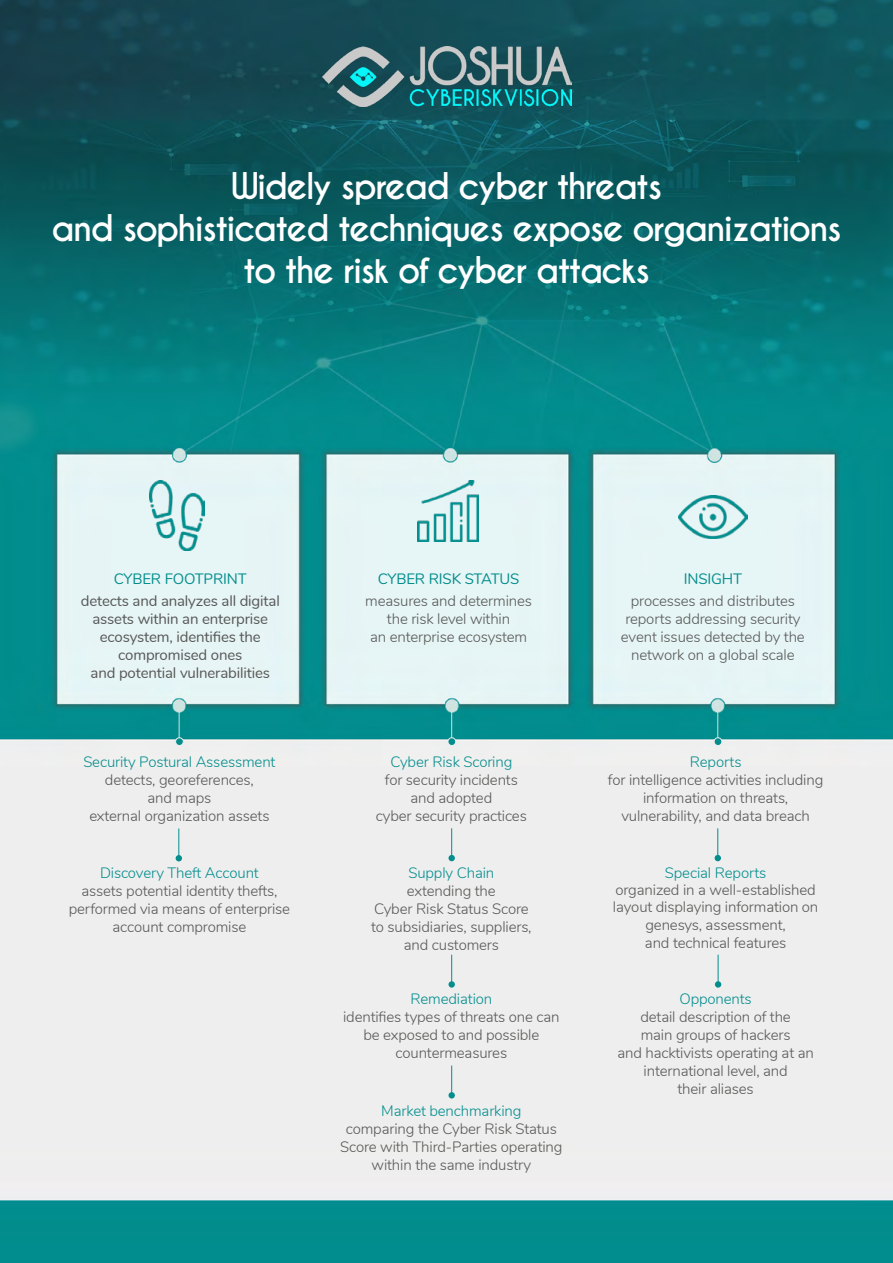
<style>
.page{position:relative;width:893px;height:1263px;background:#fff}
.page>*{position:absolute;margin:0;border:0;box-sizing:border-box;transform-origin:0 0}
.t1{font:700 34.5px/42px "Caviar Dreams";letter-spacing:-.05em;color:#fff;text-align:center}
.t2{font:300 15px/18px "Nunito";letter-spacing:-.01em;color:#575756;text-align:center}
.t3{font:300 15px "Nunito";letter-spacing:-.01em;color:#038d8d}
.t4{font:15px/18px "Nunito";letter-spacing:-.01em;color:#575756;text-align:center}
.t5{font:15px "Nunito";letter-spacing:-.01em;color:#038d8d}
</style>
<div class="page">
<img style="left:0;top:0;width:893px;height:1263px">
<img style="left:322px;top:47px;width:249px;height:59px">
<img style="left:149px;top:481px;width:56px;height:70px">
<img style="left:418px;top:481px;width:60px;height:61px">
<img style="left:678px;top:496px;width:70px;height:42px">
<hr style="left:179px;top:712px;width:1px;height:30px;background:#cde3e2">
<div style="left:176px;top:738px;width:7px;height:7px;background:#038d8d;border-radius:50%"></div>
<div style="left:175px;top:737px;width:9px;height:9px;border:1px solid #eee;border-radius:50%"></div>
<hr style="left:178px;top:828px;width:1px;height:30px;background:#038d8d">
<svg style="left:176px;top:855px;width:6px;height:6px"></svg>
<hr style="left:451px;top:712px;width:1px;height:30px;background:#cde3e2">
<hr style="left:717px;top:712px;width:1px;height:30px;background:#cde3e2">
<hr style="left:451px;top:828px;width:1px;height:30px;background:#038d8d">
<div style="left:448px;top:855px;width:7px;height:6px;background:#038d8d;border-radius:50%"></div>
<hr style="left:717px;top:828px;width:1px;height:30px;background:#038d8d">
<svg style="left:715px;top:855px;width:6px;height:6px"></svg>
<svg style="left:451px;top:955px;width:1px;height:26px"></svg>
<div style="left:448px;top:981px;width:7px;height:7px;background:#038d8d;border-radius:50%"></div>
<svg style="left:718px;top:955px;width:1px;height:26px"></svg>
<div style="left:715px;top:981px;width:6px;height:7px;background:#038d8d;border-radius:50%"></div>
<hr style="left:451px;top:1065px;width:1px;height:30px;background:#038d8d">
<div style="left:448px;top:1092px;width:7px;height:6px;background:#038d8d;border-radius:50%"></div>
<div style="left:448px;top:738px;width:8px;height:7px;background:#038d8d;border-radius:50%"></div>
<div style="left:448px;top:737px;width:8px;height:9px;border:1px solid #eee;border-radius:50%"></div>
<div style="left:714px;top:738px;width:8px;height:7px;background:#038d8d;border-radius:50%"></div>
<div style="left:714px;top:737px;width:8px;height:9px;border:1px solid #eee;border-radius:50%"></div>
<h1 class="t1" style="left:51px;top:166px;width:792px">Widely spread cyber threats<br>and sophisticated techniques expose organizations to the risk of cyber attacks</h1>
<p class="t5" style="left:114px;top:568px;width:135px">CYBER FOOTPRINT</p>
<p class="t4" style="left:81px;top:591px;width:201px">detects and analyzes all digital assets within an enterprise ecosystem, identifies the compromised ones<br>and potential vulnerabilities</p>
<p class="t3" style="left:83px;top:751px;width:194px">Security Postural Assessment</p>
<p class="t2" style="left:89px;top:770px;width:182px">detects, georeferences,<br>and maps<br>external organization assets</p>
<p class="t3" style="left:100px;top:861px;width:160px">Discovery Theft Account</p>
<p class="t2" style="left:69px;top:881px;width:223px">assets potential identity thefts, performed via means of enterprise account compromise</p>
<p class="t5" style="left:378px;top:568px;width:143px">CYBER RISK STATUS</p>
<p class="t2" style="left:365px;top:591px;width:168px">measures and determines the risk level within<br>an enterprise ecosystem</p>
<p class="t3" style="left:390px;top:751px;width:124px">Cyber Risk Scoring</p>
<p class="t2" style="left:376px;top:770px;width:152px">for security incidents and adopted<br>cyber security practices</p>
<p class="t3" style="left:408px;top:861px;width:87px">Supply Chain</p>
<p class="t2" style="left:371px;top:881px;width:162px">extending the<br>Cyber Risk Status Score to subsidiaries, suppliers, and customers</p>
<p class="t3" style="left:410px;top:988px;width:83px">Remediation</p>
<p class="t2" style="left:343px;top:1007px;width:218px">identifies types of threats one can be exposed to and possible countermeasures</p>
<p class="t3" style="left:381px;top:1100px;width:142px">Market benchmarking</p>
<p class="t2" style="left:340px;top:1119px;width:224px">comparing the Cyber Risk Status<br>Score with Third-Parties operating within the same industry</p>
<p class="t5" style="left:684px;top:568px;width:60px">INSIGHT</p>
<p class="t2" style="left:621px;top:591px;width:185px">processes and distributes reports addressing security event issues detected by the network on a global scale</p>
<p class="t3" style="left:690px;top:751px;width:53px">Reports</p>
<p class="t2" style="left:608px;top:770px;width:217px">for intelligence activities including information on threats, vulnerability, and data breach</p>
<p class="t3" style="left:665px;top:861px;width:103px">Special Reports</p>
<p class="t2" style="left:613px;top:880px;width:207px;line-height:17.5px">organized in a well-established layout displaying information on genesys, assessment,<br>and technical features</p>
<p class="t3" style="left:679px;top:988px;width:74px">Opponents</p>
<p class="t2" style="left:617px;top:1007px;width:198px">detail description of the<br>main groups of hackers<br>and hacktivists operating at an international level, and<br>their aliases</p>
</div>
